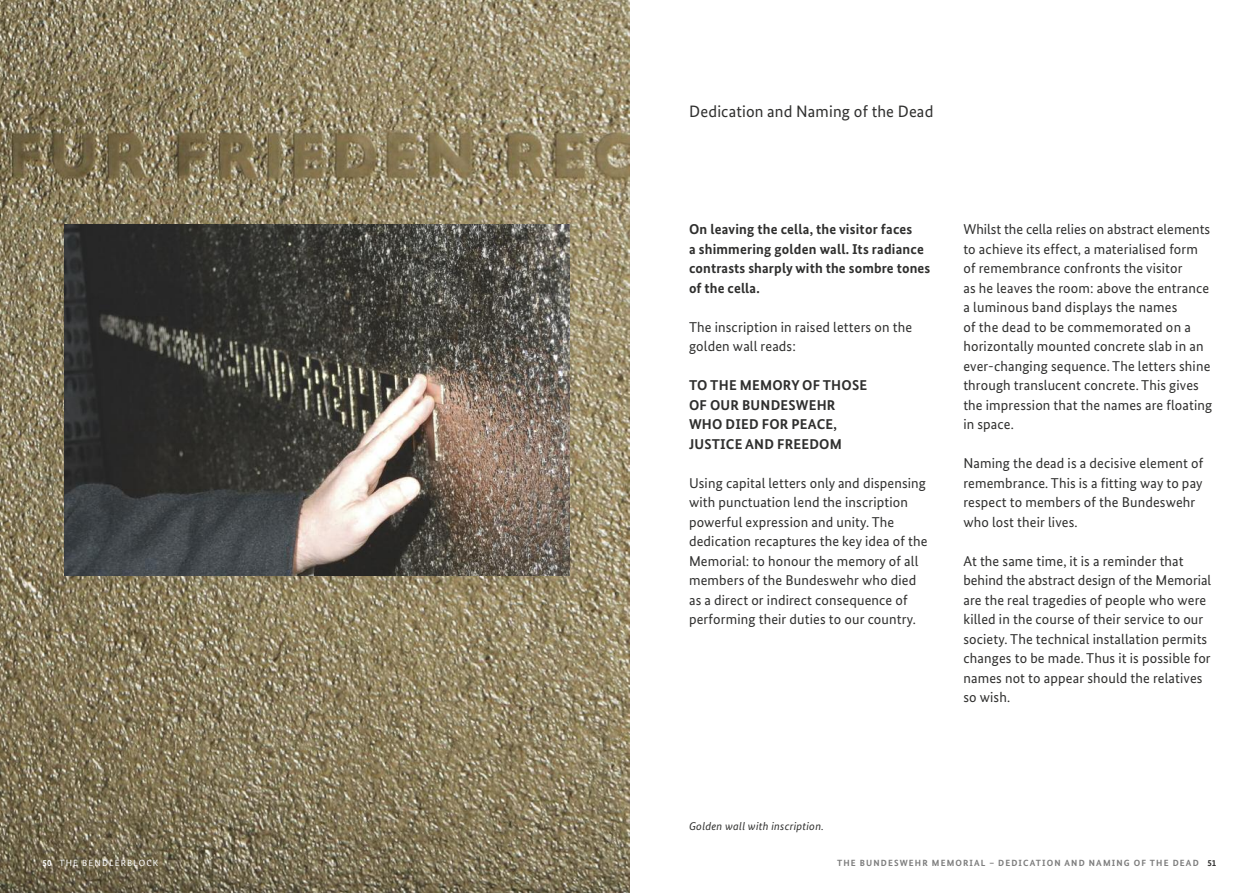
<style>
.page{position:relative;width:1259px;height:893px;background:#fff}
.page>*{position:absolute;margin:0;border:0;box-sizing:border-box;transform-origin:0 0}
.t1{font:16.5px "Bundes Sans";letter-spacing:.01em;color:#2f2f2e}
.t2{font:14.25px/19.5px "Bundes Sans";letter-spacing:.01em;color:#2f2f2e}
.t3{font:700 14.25px/19.5px "Bundes Sans";letter-spacing:.015em;color:#2f2f2e}
.t4{font:italic 11.25px "Bundes Sans";letter-spacing:.025em;color:#2f2f2e}
.t5{font:700 9px "Bundes Sans";letter-spacing:.125em;color:#7d7d7d}
.t6{font:9px "Bundes Sans";letter-spacing:.125em;color:#fff}
.s1{font-weight:700}
.s2{color:#2f2f2e}
</style>
<div class="page">
<img style="left:0;top:0;width:629px;height:893px">
<img style="left:65px;top:224px;width:505px;height:352px">
<p class="t6" style="left:43px;top:859px;width:117px"><span class="s1">50</span> THE BENDLERBLOCK</p>
<p class="t1" style="left:689px;top:105px;width:246px">Dedication and Naming of the Dead</p>
<p class="t3" style="left:689px;top:221px;width:243px">On leaving the cella, the visitor faces<br>a shimmering golden wall. Its radiance contrasts sharply with the sombre tones of the cella.</p>
<p class="t2" style="left:689px;top:318px;width:225px">The inscription in raised letters on the golden wall reads:</p>
<p class="t3" style="left:689px;top:377px;width:180px">TO THE MEMORY OF THOSE<br>OF OUR BUNDESWEHR<br>WHO DIED FOR PEACE,<br>JUSTICE AND FREEDOM</p>
<p class="t2" style="left:689px;top:474px;width:240px">Using capital letters only and dispensing with punctuation lend the inscription powerful expression and unity. The dedication recaptures the key idea of the Memorial: to honour the memory of all members of the Bundeswehr who died as a direct or indirect consequence of performing their duties to our country.</p>
<p class="t2" style="left:963px;top:221px;width:250px">Whilst the cella relies on abstract elements to achieve its effect, a materialised form of remembrance confronts the visitor<br>as he leaves the room: above the entrance a luminous band displays the names<br>of the dead to be commemorated on a horizontally mounted concrete slab in an ever-changing sequence. The letters shine through translucent concrete. This gives the impression that the names are floating in space.</p>
<p class="t2" style="left:963px;top:455px;width:241px">Naming the dead is a decisive element of remembrance. This is a fitting way to pay respect to members of the Bundeswehr who lost their lives.</p>
<p class="t2" style="left:963px;top:552px;width:249px">At the same time, it is a reminder that behind the abstract design of the Memorial are the real tragedies of people who were killed in the course of their service to our society. The technical installation permits changes to be made. Thus it is possible for names not to appear should the relatives so wish.</p>
<p class="t4" style="left:689px;top:821px;width:136px">Golden wall with inscription.</p>
<p class="t5" style="left:837px;top:859px;width:381px">THE BUNDESWEHR MEMORIAL – DEDICATION AND NAMING OF THE DEAD <span class="s2">51</span></p>
</div>
